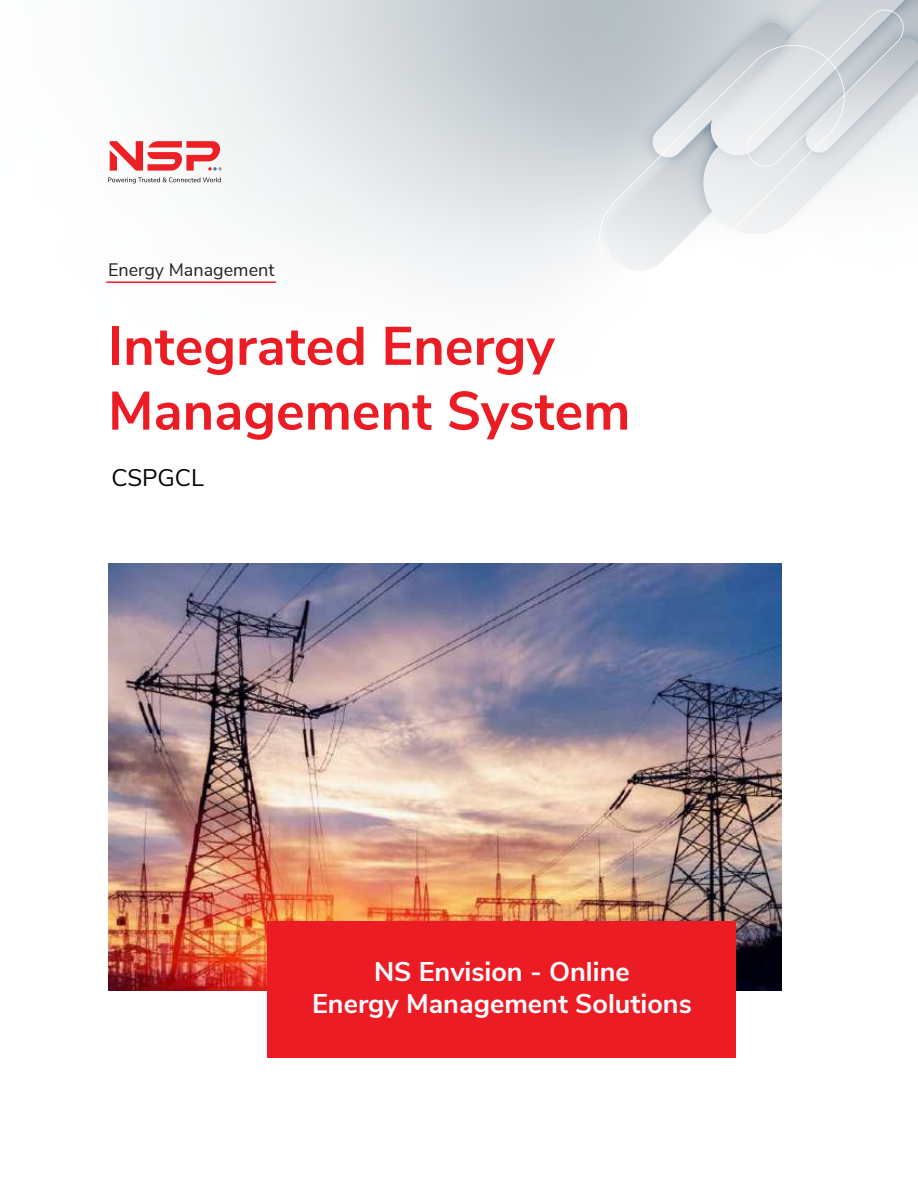
<style>
.page{position:relative;width:918px;height:1188px;background:#fff}
.page>*{position:absolute;margin:0;border:0;box-sizing:border-box;transform-origin:0 0}
.t1{font:700 54px/64.8px "Nunito Sans";color:#ec1c24}
.t2{font:700 27px/32.4px "Nunito Sans";color:#fcfdff;text-align:center}
.t3{font:24px "Nunito Sans";color:#000}
.t4{font:18px "Nunito Sans";color:#231f20}
</style>
<div class="page">
<svg style="left:106px;top:0;width:492px;height:283px"></svg>
<svg style="left:108px;top:177px;width:113px;height:6px"></svg>
<svg style="left:110px;top:141px;width:112px;height:30px"></svg>
<svg style="left:595px;top:45px;width:3px;height:238px"></svg>
<svg style="left:598px;top:0;width:320px;height:271px"></svg>
<hr style="left:107px;top:281px;width:168px;height:2px;background:#ec1c24">
<img style="left:108px;top:564px;width:673px;height:426px">
<div style="left:268px;top:921px;width:468px;height:136px;background:#ec1c24"></div>
<p class="t4" style="left:108px;top:263px;width:168px">Energy Management</p>
<h1 class="t1" style="left:108px;top:318px;width:524px">Integrated Energy<br>Management System</h1>
<p class="t3" style="left:111px;top:469px;width:94px">CSPGCL</p>
<p class="t2" style="left:312px;top:957px;width:381px">NS Envision - Online<br>Energy Management Solutions</p>
</div>
